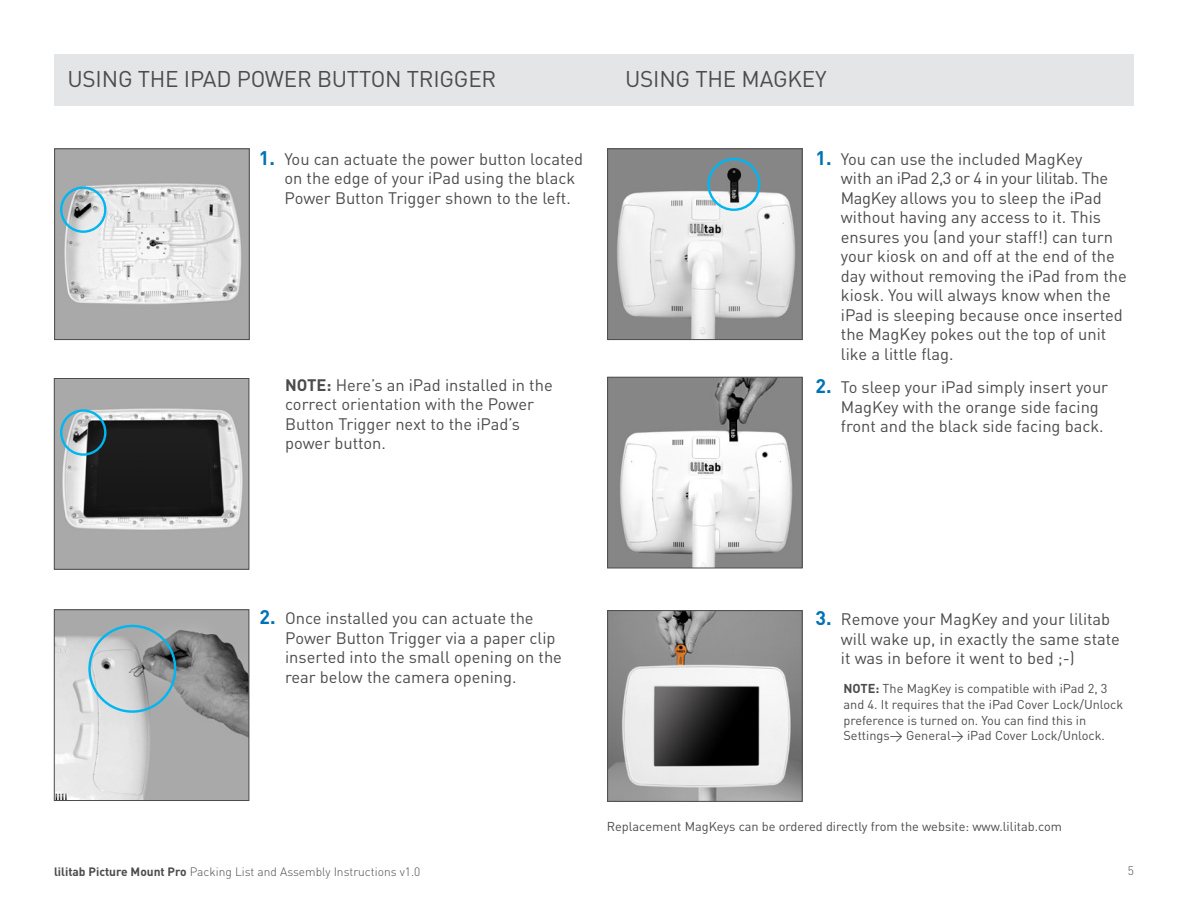
<style>
.page{position:relative;width:1188px;height:918px;background:#fff}
.page>*{position:absolute;margin:0;border:0;box-sizing:border-box;transform-origin:0 0}
.t1{font:22.5px "DIN";letter-spacing:-.01em;color:#4b4c4d}
.t2{font:16.5px/19.5px "DIN";color:#4b4c4d}
.t3{font:12.75px/15.8px "DIN";color:#4b4c4d}
.t4{font:300 12px "DIN";color:#4b4c4d}
.s1{font-weight:700;font-size:19.5px;color:#0072b4}
.s2{font-weight:700}
</style>
<div class="page">
<div style="left:54px;top:54px;width:1080px;height:52px;background:#e4e5e7"></div>
<img style="left:56px;top:611px;width:191px;height:188px">
<div style="left:54px;top:609px;width:195px;height:192px;border:1px solid #4b4c4d"></div>
<img style="left:56px;top:150px;width:192px;height:188px">
<div style="left:54px;top:148px;width:196px;height:192px;border:1px solid #4b4c4d"></div>
<img style="left:56px;top:380px;width:191px;height:188px">
<div style="left:54px;top:378px;width:195px;height:192px;border:1px solid #4b4c4d"></div>
<div style="left:88px;top:625px;width:88px;height:88px;border:2px solid #00b6f0;border-radius:50%"></div>
<div style="left:60px;top:186px;width:47px;height:47px;border:2px solid #00b6f0;border-radius:50%"></div>
<div style="left:60px;top:409px;width:47px;height:47px;border:2px solid #00b6f0;border-radius:50%"></div>
<img style="left:609px;top:612px;width:192px;height:188px">
<div style="left:607px;top:610px;width:196px;height:192px;border:1px solid #4b4c4d"></div>
<img style="left:609px;top:150px;width:192px;height:188px">
<div style="left:607px;top:148px;width:196px;height:192px;border:1px solid #4b4c4d"></div>
<img style="left:609px;top:379px;width:192px;height:187px">
<div style="left:607px;top:377px;width:196px;height:191px;border:1px solid #4b4c4d"></div>
<div style="left:707px;top:158px;width:53px;height:53px;border:2px solid #00b6f0;border-radius:50%"></div>
<h1 class="t1" style="left:68px;top:65px;width:28px">Using</h1>
<h1 class="t1" style="left:138px;top:65px;width:115px">the iPad power</h1>
<h1 class="t1" style="left:317px;top:65px;width:15px">button</h1>
<h1 class="t1" style="left:407px;top:65px;width:14px">trigger</h1>
<h1 class="t1" style="left:625px;top:65px;width:28px">Using</h1>
<h1 class="t1" style="left:695px;top:65px;width:133px">the MAGKEY</h1>
<p class="t2" style="left:284px;top:149px;width:300px;text-indent:-25px"><span class="s1">1.</span> You can actuate the power button located on the edge of your iPad using the black<br>Power Button Trigger shown to the left.</p>
<p class="t2" style="left:841px;top:149px;width:287px;text-indent:-25px"><span class="s1">1.</span> You can use the included MagKey<br>with an iPad 2,3 or 4 in your lilitab. The MagKey allows you to sleep the iPad without having any access to it. This ensures you (and your staff!) can turn your kiosk on and off at the end of the day without removing the iPad from the kiosk. You will always know when the iPad is sleeping because once inserted the MagKey pokes out the top of unit like a little flag.</p>
<p class="t2" style="left:841px;top:377px;width:269px;text-indent:-26px"><span class="s1">2.</span> To sleep your iPad simply insert your<br>MagKey with the orange side facing front and the black side facing back.</p>
<p class="t2" style="left:285px;top:375px;width:269px"><span class="s2">NOTE:</span> Here’s an iPad installed in the correct orientation with the Power<br>Button Trigger next to the iPad’s power button.</p>
<p class="t2" style="left:285px;top:608px;width:278px;text-indent:-25px"><span class="s1">2.</span> Once installed you can actuate the Power Button Trigger via a paper clip inserted into the small opening on the rear below the camera opening.</p>
<p class="t2" style="left:841px;top:609px;width:280px;text-indent:-25px"><span class="s1">3.</span> Remove your MagKey and your lilitab will wake up, in exactly the same state it was in before it went to bed ;-)</p>
<p class="t3" style="left:843px;top:680px;width:281px"><span class="s2">NOTE:</span> The MagKey is compatible with iPad 2, 3 and 4. It requires that the iPad Cover Lock/Unlock preference is turned on. You can find this in Settings&gt; General&gt; iPad Cover Lock/Unlock.</p>
<p class="t3" style="left:607px;top:818px;width:457px">Replacement MagKeys can be ordered directly from the website: www.lilitab.com</p>
<p class="t4" style="left:54px;top:864px;width:368px"><span class="s2">lilitab Picture Mount Pro</span> Packing List and Assembly Instructions v1.0</p>
<p class="t4" style="left:1128px;top:864px;width:8px">5</p>
</div>
